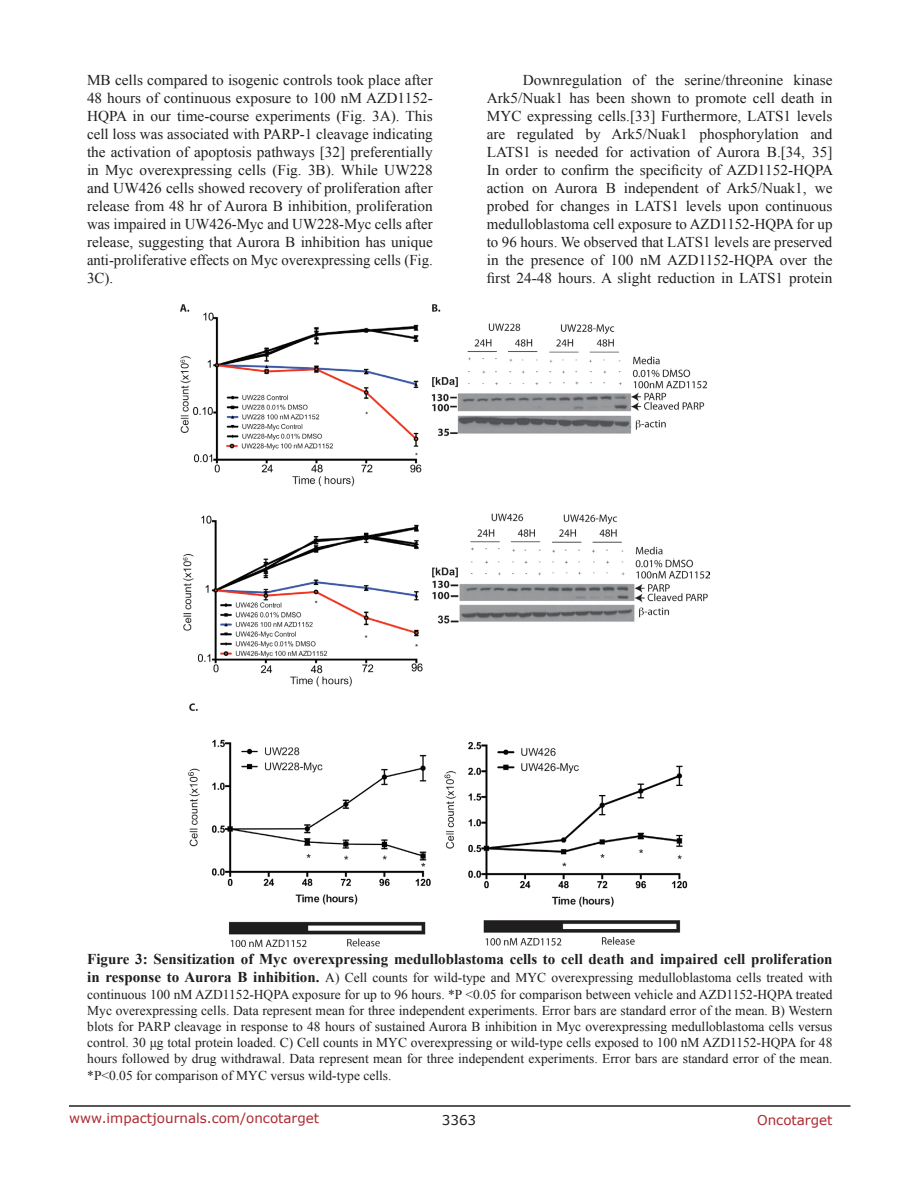
<style>
.page{position:relative;width:918px;height:1188px;background:#fff}
.page>*{position:absolute;margin:0;border:0;box-sizing:border-box;transform-origin:0 0}
.t1{font:15px/18px "Times New Roman";color:#201d20;text-align:justify}
.t2{font:700 15px "Times New Roman";color:#201d20}
.t3{font:13.5px/16.2px "Times New Roman";color:#201d20;text-align:justify}
.t4{font:13.5px "Verdana";color:#ac2830}
.t5{font:13.5px "Verdana";color:#201d20}
.s1{font-weight:700;font-size:15px}
</style>
<div class="page">
<hr style="left:69px;top:1105px;width:781px;height:2px;background:#231f20">
<img style="left:180px;top:304px;width:530px;height:643px">
<p class="t1" style="left:87px;top:71px;width:347px">MB cells compared to isogenic controls took place after 48 hours of continuous exposure to 100 nM AZD1152- HQPA in our time-course experiments (Fig. 3A). This cell loss was associated with PARP-1 cleavage indicating the activation of apoptosis pathways [32] preferentially in Myc overexpressing cells (Fig. 3B). While UW228 and UW426 cells showed recovery of proliferation after release from 48 hr of Aurora B inhibition, proliferation was impaired in UW426-Myc and UW228-Myc cells after release, suggesting that Aurora B inhibition has unique anti-proliferative effects on Myc overexpressing cells (Fig.<br>3C).</p>
<p class="t1" style="left:487px;top:71px;width:348px;text-indent:36px">Downregulation of the serine/threonine kinase Ark5/Nuak1 has been shown to promote cell death in MYC expressing cells.[33] Furthermore, LATS1 levels are regulated by Ark5/Nuak1 phosphorylation and LATS1 is needed for activation of Aurora B.[34, 35] In order to confirm the specificity of AZD1152-HQPA action on Aurora B independent of Ark5/Nuak1, we probed for changes in LATS1 levels upon continuous medulloblastoma cell exposure to AZD1152-HQPA for up to 96 hours. We observed that LATS1 levels are preserved in the presence of 100 nM AZD1152-HQPA over the first 24-48 hours. A slight reduction in LATS1 protein</p>
<p class="t2" style="left:87px;top:949px;width:747px">Figure 3: Sensitization of Myc overexpressing medulloblastoma cells to cell death and impaired cell proliferation</p>
<p class="t3" style="left:87px;top:970px;width:747px"><span class="s1">in response to Aurora B inhibition.</span> A) Cell counts for wild-type and MYC overexpressing medulloblastoma cells treated with continuous 100 nM AZD1152-HQPA exposure for up to 96 hours. *P &lt;0.05 for comparison between vehicle and AZD1152-HQPA treated Myc overexpressing cells. Data represent mean for three independent experiments. Error bars are standard error of the mean. B) Western blots for PARP cleavage in response to 48 hours of sustained Aurora B inhibition in Myc overexpressing medulloblastoma cells versus control. 30 μg total protein loaded. C) Cell counts in MYC overexpressing or wild-type cells exposed to 100 nM AZD1152-HQPA for 48 hours followed by drug withdrawal. Data represent mean for three independent experiments. Error bars are standard error of the mean. *P&lt;0.05 for comparison of MYC versus wild-type cells.</p>
<p class="t4" style="left:69px;top:1109px;width:252px">www.impactjournals.com/oncotarget</p>
<p class="t5" style="left:442px;top:1111px;width:36px">3363</p>
<p class="t4" style="left:757px;top:1111px;width:77px">Oncotarget</p>
</div>
